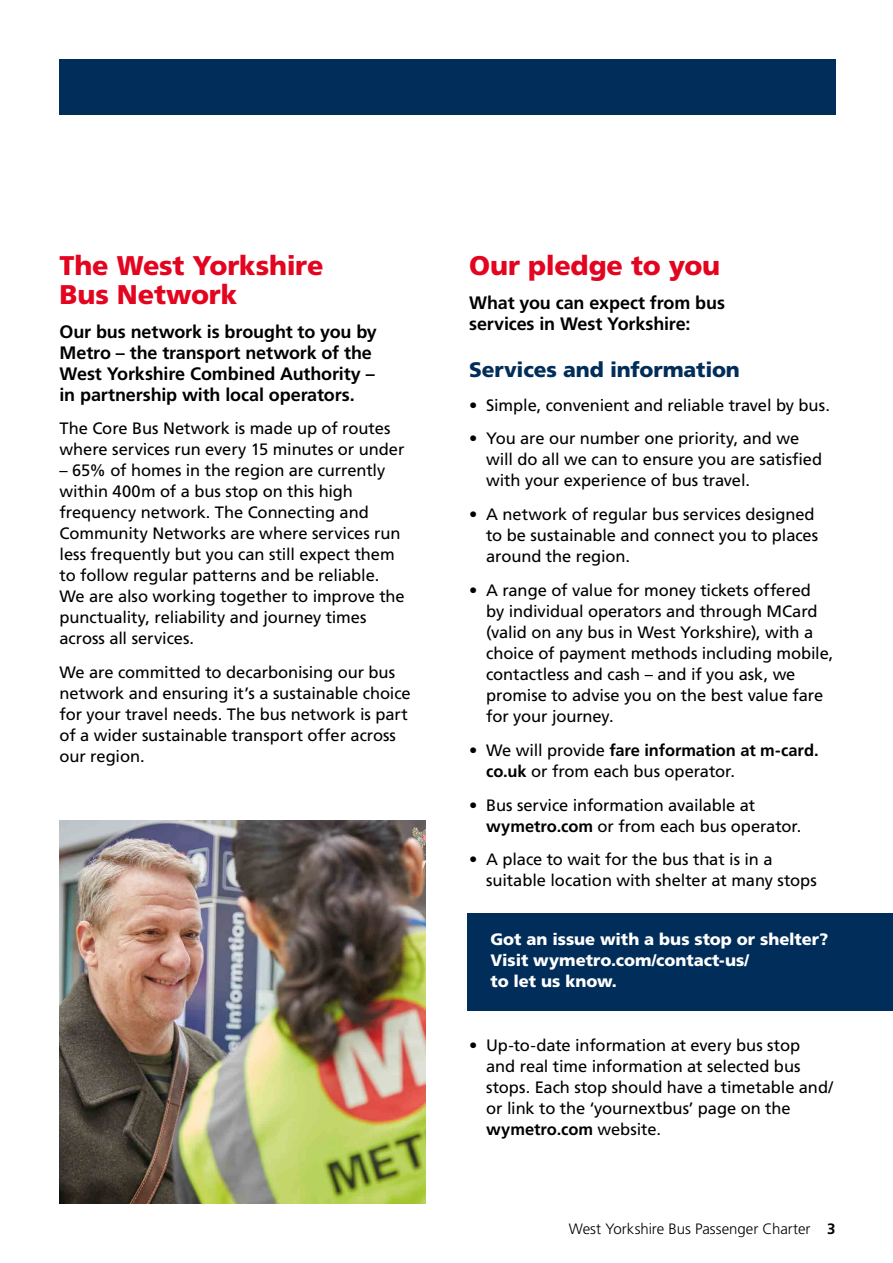
<style>
.page{position:relative;width:893px;height:1263px;background:#fff}
.page>*{position:absolute;margin:0;border:0;box-sizing:border-box;transform-origin:0 0}
.P1{font:900 27px/28.5px "Frutiger LT Pro";letter-spacing:-.01em;color:#e30520}
.P2{font:900 21px "Frutiger LT Pro";letter-spacing:-.005em;color:#002d59}
.P1-2{font:700 18px/21px "Frutiger LT Pro";letter-spacing:-.01em;color:#000}
.P2-2{font:700 18px/21px "Frutiger LT Pro";letter-spacing:-.005em;color:#000}
.P1-3{font:16.5px/21px "Frutiger LT Pro";letter-spacing:-.005em;color:#000}
.P1-4{font:900 16.5px/21px "Frutiger LT Pro";color:#fff}
.t1{font:300 15px "Frutiger LT Pro";letter-spacing:-.005em;color:#000}
.s1{font-weight:700}
</style>
<div class="page">
<img style="left:60px;top:820px;width:365px;height:383px">
<div style="left:60px;top:60px;width:776px;height:55px;background:#002d59"></div>
<div style="left:468px;top:913px;width:425px;height:98px;background:#002d59"></div>
<h2 class="P1" style="left:60px;top:252px;width:266px">The West Yorkshire<br>Bus Network</h2>
<p class="P1-2" style="left:60px;top:321px;width:319px">Our bus network is brought to you by Metro – the transport network of the West Yorkshire Combined Authority – in partnership with local operators.</p>
<p class="P1-3" style="left:60px;top:418px;width:346px">The Core Bus Network is made up of routes where services run every 15 minutes or under</p>
<p class="P1-3" style="left:60px;top:460px;width:347px">– 65% of homes in the region are currently within 400m of a bus stop on this high frequency network. The Connecting and Community Networks are where services run less frequently but you can still expect them to follow regular patterns and be reliable.<br>We are also working together to improve the punctuality, reliability and journey times across all services.</p>
<p class="P1-3" style="left:60px;top:662px;width:353px">We are committed to decarbonising our bus network and ensuring it’s a sustainable choice for your travel needs. The bus network is part of a wider sustainable transport offer across our region.</p>
<p class="P1" style="left:469px;top:252px;width:252px">Our pledge to you</p>
<p class="P2-2" style="left:469px;top:292px;width:257px">What you can expect from bus services in West Yorkshire:</p>
<p class="P2" style="left:469px;top:357px;width:272px">Services and information</p>
<p class="P1-3" style="left:469px;top:394px;width:362px">• Simple, convenient and reliable travel by bus.</p>
<p class="P1-3" style="left:486px;top:428px;width:338px;text-indent:-17px">• You are our number one priority, and we will do all we can to ensure you are satisfied with your experience of bus travel.</p>
<p class="P1-3" style="left:486px;top:504px;width:334px;text-indent:-17px">• A network of regular bus services designed to be sustainable and connect you to places around the region.</p>
<p class="P1-3" style="left:486px;top:580px;width:349px;text-indent:-17px">• A range of value for money tickets offered<br>by individual operators and through MCard (valid on any bus in West Yorkshire), with a choice of payment methods including mobile, contactless and cash – and if you ask, we promise to advise you on the best value fare for your journey.</p>
<p class="P1-3" style="left:486px;top:740px;width:334px;text-indent:-17px">• We will provide <span class="s1">fare information at m-card. co.uk</span> or from each bus operator.</p>
<p class="P1-3" style="left:486px;top:794px;width:317px;text-indent:-17px">• Bus service information available at <span class="s1">wymetro.com</span> or from each bus operator.</p>
<p class="P1-3" style="left:486px;top:849px;width:332px;text-indent:-17px">• A place to wait for the bus that is in a suitable location with shelter at many stops</p>
<p class="P1-4" style="left:490px;top:929px;width:339px">Got an issue with a bus stop or shelter?<br>Visit wymetro.com/contact-us/<br>to let us know.</p>
<p class="P1-3" style="left:486px;top:1035px;width:348px;text-indent:-17px">• Up-to-date information at every bus stop and real time information at selected bus stops. Each stop should have a timetable and/ or link to the ‘yournextbus’ page on the <span class="s1">wymetro.com</span> website.</p>
<p class="t1" style="left:569px;top:1220px;width:268px">West Yorkshire Bus Passenger Charter <span class="s1">3</span></p>
</div>
